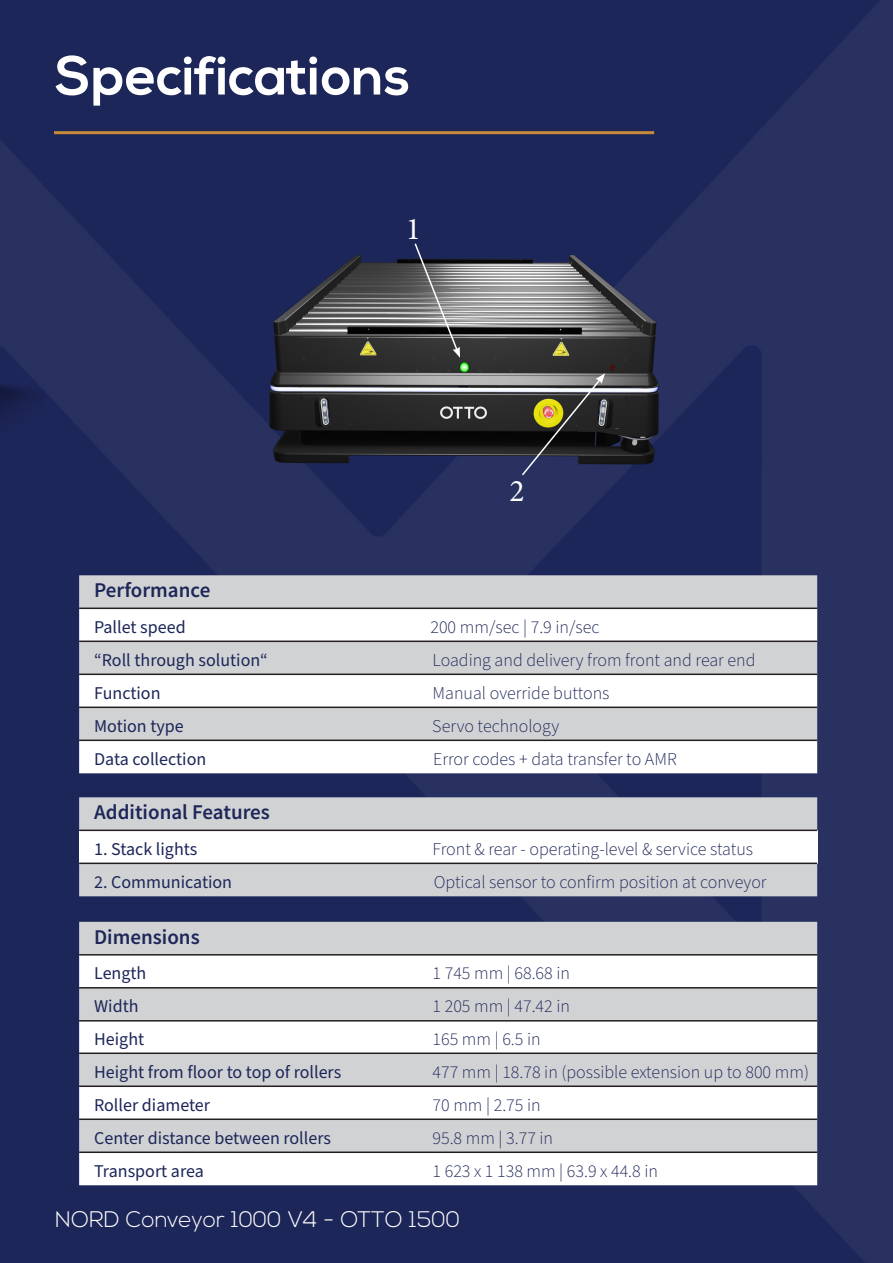
<style>
.page{position:relative;width:893px;height:1263px;background:#fff}
.page>*{position:absolute;margin:0;border:0;box-sizing:border-box;transform-origin:0 0}
.t1{font:700 54px "Nexa";color:#fff}
.t2{font:31.5px "Minion Pro";color:#fff}
.t3{font:300 22.5px "Nexa";color:#fff}
.t4{font:600 21px "Source Sans Pro";color:#1d2658}
.t5{font:300 18px "Source Sans Pro";color:#1d2658}
.t6{font:18px "Source Sans Pro";color:#1d2658}
</style>
<div class="page">
<img style="left:0;top:0;width:893px;height:1263px">
<img style="left:0;top:136px;width:1px;height:1073px">
<hr style="left:54px;top:131px;width:600px;height:3px;background:#c88b3c">
<div style="left:79px;top:575px;width:738px;height:32px;background:#d1d2d4"></div>
<svg style="left:79px;top:609px;width:738px;height:164px"></svg>
<hr style="left:79px;top:607px;width:738px;height:2px;background:#231f20">
<hr style="left:79px;top:640px;width:738px;height:2px;background:#231f20">
<hr style="left:79px;top:673px;width:738px;height:2px;background:#231f20">
<hr style="left:79px;top:706px;width:738px;height:2px;background:#231f20">
<hr style="left:79px;top:739px;width:738px;height:2px;background:#231f20">
<img style="left:0;top:166px;width:46px;height:421px">
<div style="left:79px;top:797px;width:738px;height:99px;background:#d1d2d4"></div>
<div style="left:79px;top:830px;width:738px;height:33px;background:#fff"></div>
<hr style="left:79px;top:829px;width:738px;height:2px;background:#231f20">
<hr style="left:79px;top:862px;width:738px;height:2px;background:#231f20">
<div style="left:79px;top:922px;width:738px;height:32px;background:#d1d2d4"></div>
<svg style="left:79px;top:955px;width:738px;height:230px"></svg>
<hr style="left:79px;top:954px;width:738px;height:1px;background:#231f20">
<hr style="left:79px;top:987px;width:738px;height:1px;background:#231f20">
<hr style="left:79px;top:1020px;width:738px;height:1px;background:#231f20">
<hr style="left:79px;top:1052px;width:738px;height:2px;background:#231f20">
<hr style="left:79px;top:1085px;width:738px;height:2px;background:#231f20">
<hr style="left:79px;top:1118px;width:738px;height:2px;background:#231f20">
<hr style="left:79px;top:1151px;width:738px;height:2px;background:#231f20">
<img style="left:205px;top:215px;width:506px;height:285px">
<svg style="left:413px;top:242px;width:47px;height:116px;background:#62636a"></svg>
<svg style="left:520px;top:373px;width:85px;height:104px;background:#4d4e49"></svg>
<p class="t1" style="left:55px;top:45px;width:357px">Specifications</p>
<p class="t2" style="left:406px;top:208px;width:17px">1</p>
<p class="t2" style="left:509px;top:470px;width:17px">2</p>
<p class="t4" style="left:94px;top:576px;width:118px">Performance</p>
<p class="t6" style="left:94px;top:615px;width:93px">Pallet speed</p>
<p class="t5" style="left:430px;top:615px;width:171px">200 mm/sec | 7.9 in/sec</p>
<p class="t6" style="left:94px;top:648px;width:175px">“Roll through solution“</p>
<p class="t5" style="left:433px;top:648px;width:324px">Loading and delivery from front and rear end</p>
<p class="t6" style="left:94px;top:681px;width:68px">Function</p>
<p class="t5" style="left:433px;top:681px;width:178px">Manual override buttons</p>
<p class="t6" style="left:94px;top:714px;width:91px">Motion type</p>
<p class="t5" style="left:432px;top:714px;width:128px">Servo technology</p>
<p class="t6" style="left:94px;top:747px;width:114px">Data collection</p>
<p class="t5" style="left:433px;top:747px;width:245px">Error codes + data transfer to AMR</p>
<p class="t4" style="left:94px;top:798px;width:177px">Additional Features</p>
<p class="t6" style="left:94px;top:837px;width:105px">1. Stack lights</p>
<p class="t5" style="left:433px;top:837px;width:322px">Front &amp; rear - operating-level &amp; service status</p>
<p class="t6" style="left:94px;top:870px;width:140px">2. Communication</p>
<p class="t5" style="left:434px;top:870px;width:334px">Optical sensor to confirm position at conveyor</p>
<p class="t4" style="left:94px;top:923px;width:107px">Dimensions</p>
<p class="t6" style="left:94px;top:961px;width:54px">Length</p>
<p class="t5" style="left:433px;top:961px;width:139px">1 745 mm | 68.68 in</p>
<p class="t6" style="left:94px;top:994px;width:46px">Width</p>
<p class="t5" style="left:433px;top:994px;width:139px">1 205 mm | 47.42 in</p>
<p class="t6" style="left:94px;top:1027px;width:52px">Height</p>
<p class="t5" style="left:433px;top:1027px;width:110px">165 mm | 6.5 in</p>
<p class="t6" style="left:94px;top:1060px;width:249px">Height from floor to top of rollers</p>
<p class="t5" style="left:433px;top:1060px;width:378px">477 mm | 18.78 in (possible extension up to 800 mm)</p>
<p class="t6" style="left:94px;top:1093px;width:118px">Roller diameter</p>
<p class="t5" style="left:433px;top:1093px;width:110px">70 mm | 2.75 in</p>
<p class="t6" style="left:94px;top:1126px;width:238px">Center distance between rollers</p>
<p class="t5" style="left:433px;top:1126px;width:122px">95.8 mm | 3.77 in</p>
<p class="t6" style="left:94px;top:1159px;width:111px">Transport area</p>
<p class="t5" style="left:433px;top:1159px;width:227px">1 623 x 1 138 mm | 63.9 x 44.8 in</p>
<p class="t3" style="left:55px;top:1207px;width:406px">NORD Conveyor 1000 V4 - OTTO 1500</p>
</div>
